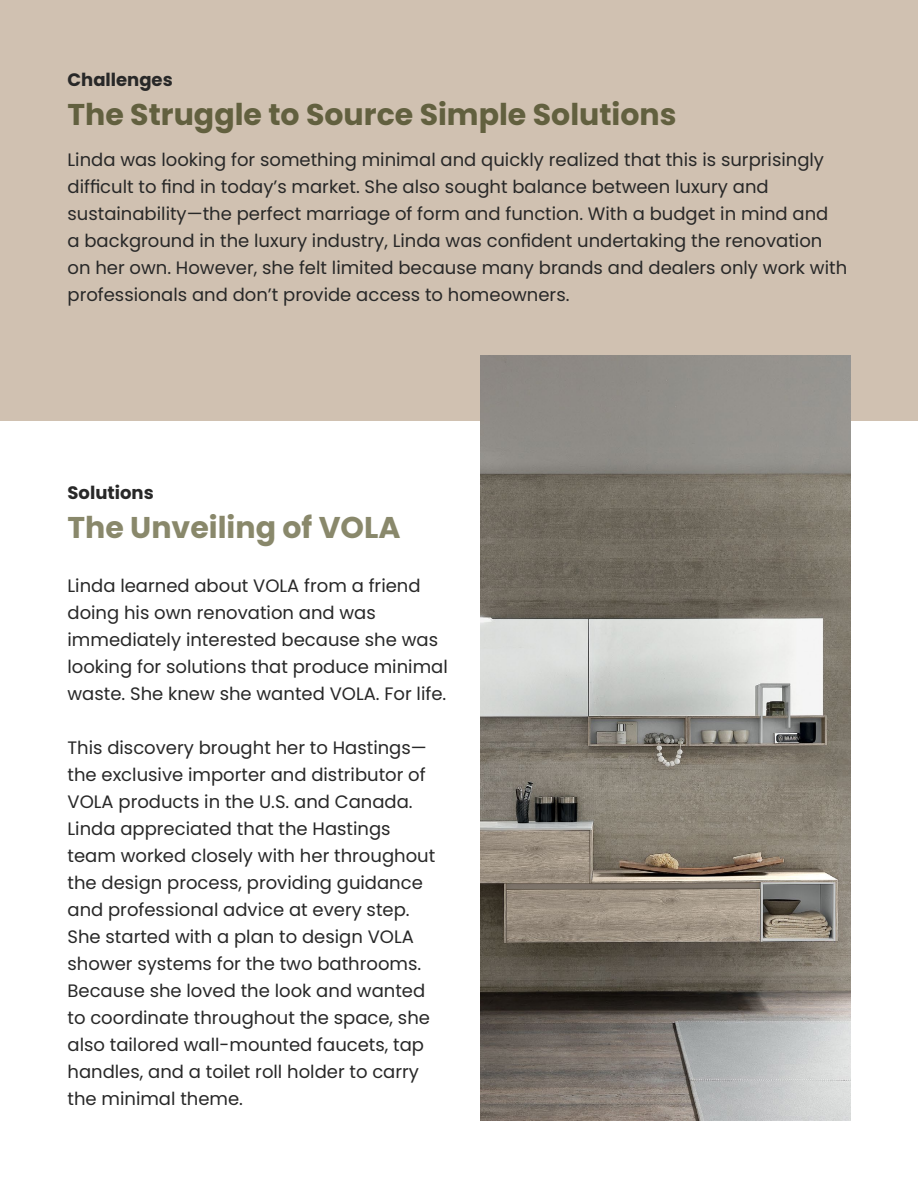
<style>
.page{position:relative;width:918px;height:1188px;background:#fff}
.page>*{position:absolute;margin:0;border:0;box-sizing:border-box;transform-origin:0 0}
.t1{font:700 30px "Poppins";color:#62603f}
.t2{font:700 30px "Poppins";color:#89886b}
.t3{font:18px/27px "Poppins";color:#282828}
.t4{font:700 18px "Poppins";color:#282828}
</style>
<div class="page">
<div style="left:0;top:0;width:918px;height:420px;background:#d0c1b1"></div>
<img style="left:481px;top:355px;width:369px;height:765px">
<p class="t4" style="left:68px;top:70px;width:107px">Challenges</p>
<h1 class="t1" style="left:68px;top:97px;width:611px">The Struggle to Source Simple Solutions</h1>
<p class="t3" style="left:68px;top:146px;width:781px">Linda was looking for something minimal and quickly realized that this is surprisingly difficult to find in today’s market. She also sought balance between luxury and sustainability—the perfect marriage of form and function. With a budget in mind and<br>a background in the luxury industry, Linda was confident undertaking the renovation on her own. However, she felt limited because many brands and dealers only work with professionals and don’t provide access to homeowners.</p>
<p class="t4" style="left:68px;top:482px;width:88px">Solutions</p>
<h1 class="t2" style="left:68px;top:510px;width:335px">The Unveiling of VOLA</h1>
<p class="t3" style="left:68px;top:572px;width:382px">Linda learned about VOLA from a friend doing his own renovation and was immediately interested because she was looking for solutions that produce minimal waste. She knew she wanted VOLA. For life.</p>
<p class="t3" style="left:68px;top:734px;width:369px">This discovery brought her to Hastings— the exclusive importer and distributor of VOLA products in the U.S. and Canada.<br>Linda appreciated that the Hastings team worked closely with her throughout the design process, providing guidance and professional advice at every step.<br>She started with a plan to design VOLA shower systems for the two bathrooms.<br>Because she loved the look and wanted to coordinate throughout the space, she also tailored wall-mounted faucets, tap handles, and a toilet roll holder to carry the minimal theme.</p>
</div>
